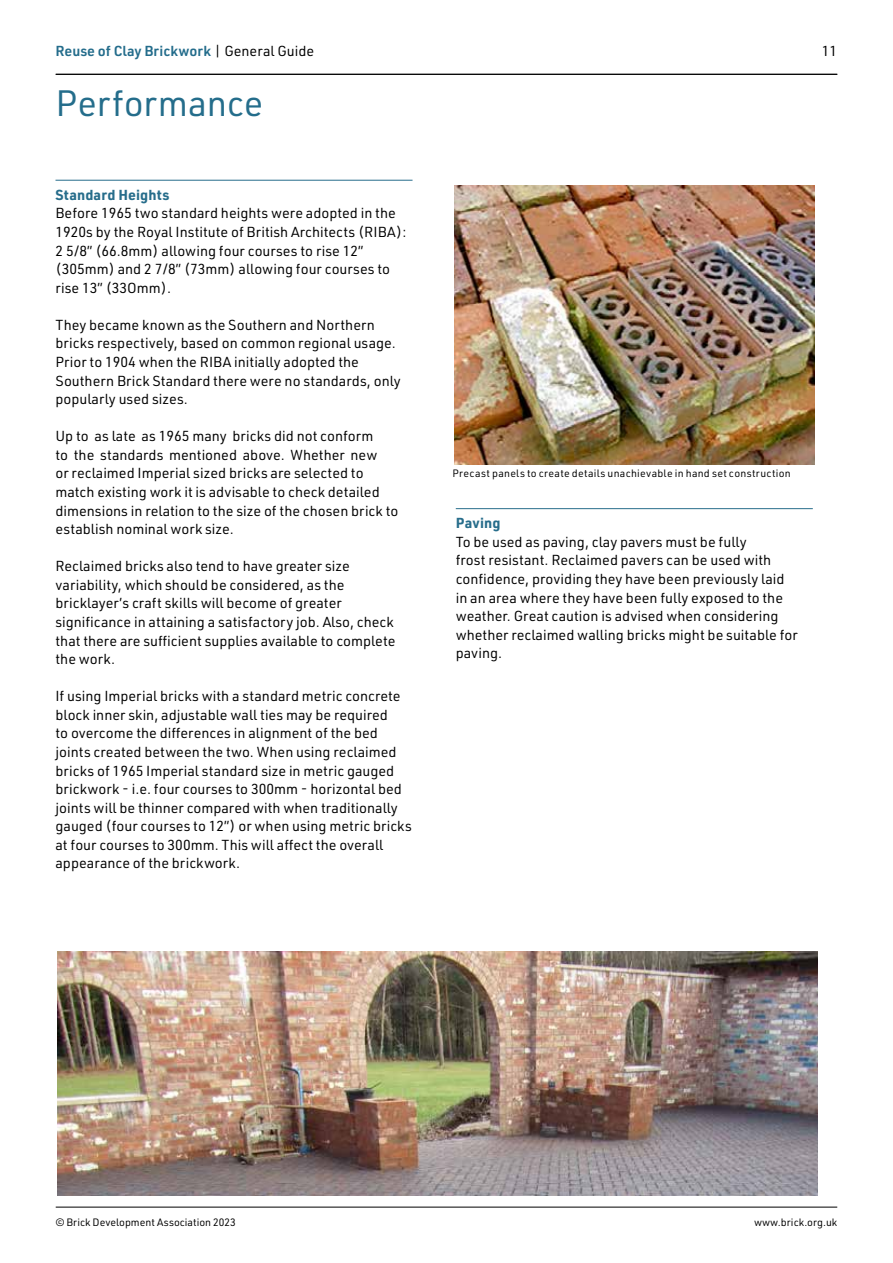
<style>
.page{position:relative;width:893px;height:1263px;background:#fff}
.page>*{position:absolute;margin:0;border:0;box-sizing:border-box;transform-origin:0 0}
.t1{font:36px "URWDIN";color:#246d8b}
.t2{font:14.25px/18.6px "URWDIN";color:#000}
.t3{font:600 14.25px "URWDIN";color:#236c8b}
.t4{font:700 14.25px "URWDIN";letter-spacing:.01em;color:#276d8b}
.t5{font:10.5px "URWDIN";letter-spacing:.025em;color:#000}
.t6{font:10.5px "URWDIN";color:#000}
.s1{font-weight:400;color:#000}
</style>
<div class="page">
<hr style="left:56px;top:1207px;width:781px;height:1px;background:#000">
<hr style="left:56px;top:74px;width:781px;height:1px;background:#000">
<hr style="left:56px;top:180px;width:356px;height:1px;background:#276d8b">
<img style="left:455px;top:186px;width:359px;height:278px">
<img style="left:58px;top:951px;width:760px;height:244px">
<hr style="left:456px;top:508px;width:357px;height:1px;background:#276d8b">
<p class="t3" style="left:56px;top:41px;width:260px">Reuse of Clay Brickwork <span class="s1">| General Guide</span></p>
<p class="t2" style="left:822px;top:41px;width:17px">11</p>
<h1 class="t1" style="left:56px;top:79px;width:209px">Performance</h1>
<p class="t4" style="left:56px;top:185px;width:116px">Standard Heights</p>
<p class="t2" style="left:56px;top:204px;width:352px">Before 1965 two standard heights were adopted in the 1920s by the Royal Institute of British Architects (RIBA):<br>2 5/8” (66.8mm) allowing four courses to rise 12” (305mm) and 2 7/8” (73mm) allowing four courses to rise 13” (33Omm).</p>
<p class="t2" style="left:56px;top:315px;width:347px">They became known as the Southern and Northern bricks respectively, based on common regional usage.<br>Prior to 1904 when the RIBA initially adopted the Southern Brick Standard there were no standards, only popularly used sizes.</p>
<p class="t2" style="left:56px;top:426px;width:344px">Up to as late as 1965 many bricks did not conform<br>to the standards mentioned above. Whether new<br>or reclaimed Imperial sized bricks are selected to match existing work it is advisable to check detailed dimensions in relation to the size of the chosen brick to establish nominal work size.</p>
<p class="t2" style="left:56px;top:556px;width:341px">Reclaimed bricks also tend to have greater size variability, which should be considered, as the bricklayer’s craft skills will become of greater significance in attaining a satisfactory job. Also, check that there are sufficient supplies available to complete the work.</p>
<p class="t2" style="left:56px;top:686px;width:358px">If using Imperial bricks with a standard metric concrete block inner skin, adjustable wall ties may be required<br>to overcome the differences in alignment of the bed joints created between the two. When using reclaimed bricks of 1965 Imperial standard size in metric gauged brickwork - i.e. four courses to 300mm - horizontal bed joints will be thinner compared with when traditionally gauged (four courses to 12”) or when using metric bricks at four courses to 300mm. This will affect the overall appearance of the brickwork.</p>
<p class="t5" style="left:452px;top:467px;width:340px">Precast panels to create details unachievable in hand set construction</p>
<p class="t4" style="left:456px;top:513px;width:46px">Paving</p>
<p class="t2" style="left:456px;top:532px;width:344px">To be used as paving, clay pavers must be fully<br>frost resistant. Reclaimed pavers can be used with confidence, providing they have been previously laid in an area where they have been fully exposed to the weather. Great caution is advised when considering whether reclaimed walling bricks might be suitable for paving.</p>
<p class="t6" style="left:56px;top:1215px;width:182px">© Brick Development Association 2023</p>
<p class="t6" style="left:754px;top:1215px;width:85px">www.brick.org.uk</p>
</div>
